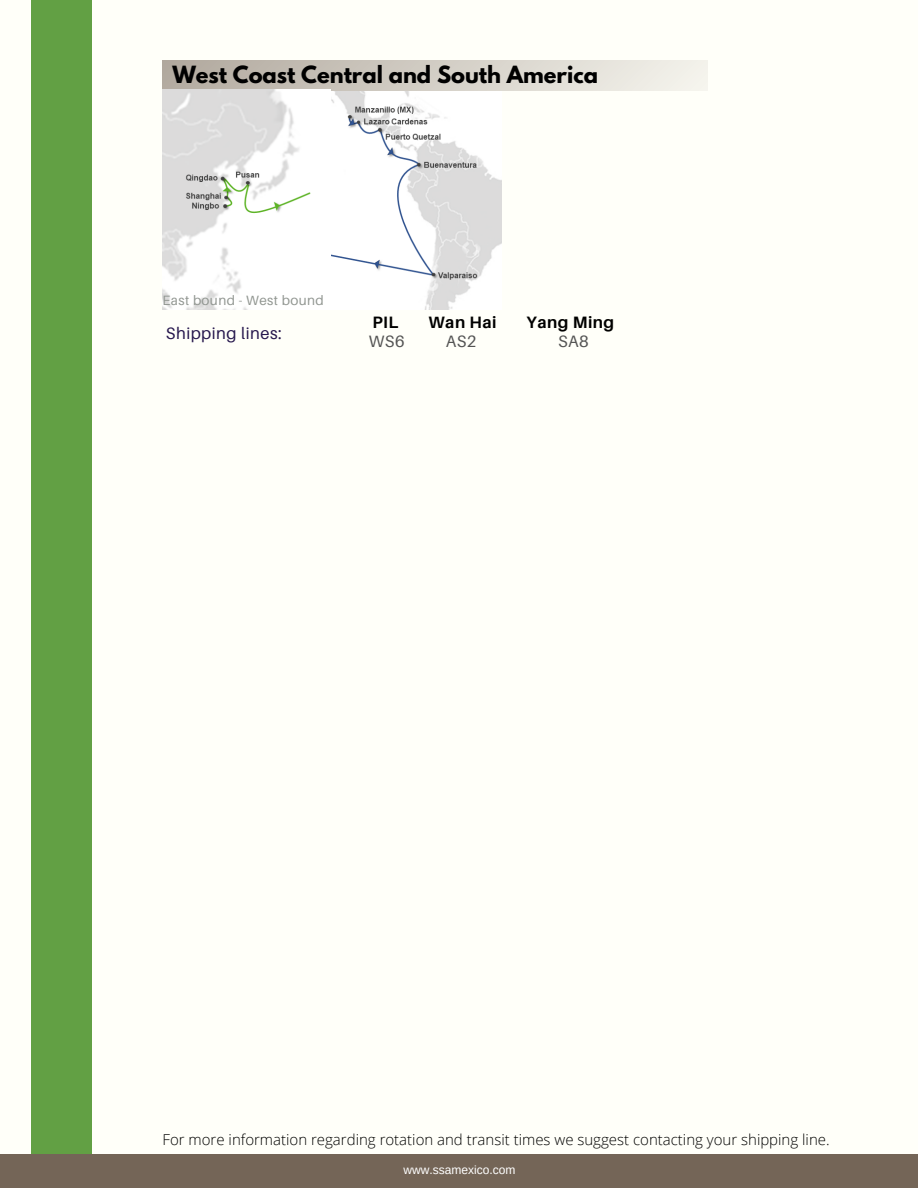
<style>
.page{position:relative;width:918px;height:1188px;background:#fffff9}
.page>*{position:absolute;margin:0;border:0;box-sizing:border-box;transform-origin:0 0}
.t1{font:700 21px "League Spartan";color:#000}
.t2{font:700 16.5px "Aileron";letter-spacing:.03em;color:#000}
.t3{font:16.5px "Aileron";letter-spacing:.03em;color:#26174d}
.t4{font:16.5px "Aileron";letter-spacing:.03em;color:#545454}
.t5{font:300 15px "Open Sans";color:#000}
.t6{font:13.5px "Aileron";letter-spacing:.03em;color:#929792}
.t7{font:12px "Arimo";color:#fff}
</style>
<div class="page">
<div style="left:31px;top:0;width:61px;height:1170px;background:#62a044"></div>
<div style="left:0;top:1154px;width:918px;height:34px;background:#746557"></div>
<img style="left:163px;top:90px;width:339px;height:219px">
<div style="left:163px;top:61px;width:544px;height:29px;background:linear-gradient(to right,#b2a99f,#f5f3ed)"></div>
<h1 class="t1" style="left:172px;top:64px;width:427px">West Coast Central and South America</h1>
<p class="t6" style="left:163px;top:292px;width:163px">East bound - West bound</p>
<p class="t6" style="left:163px;top:294px;width:163px">East bound - West bound</p>
<p class="t3" style="left:166px;top:323px;width:117px">Shipping lines:</p>
<p class="t2" style="left:372px;top:311px;width:28px">PIL</p>
<p class="t2" style="left:429px;top:311px;width:70px">Wan Hai</p>
<p class="t2" style="left:527px;top:311px;width:89px">Yang Ming</p>
<p class="t4" style="left:369px;top:331px;width:37px">WS6</p>
<p class="t4" style="left:446px;top:331px;width:32px">AS2</p>
<p class="t4" style="left:558px;top:331px;width:32px">SA8</p>
<p class="t5" style="left:163px;top:1129px;width:669px">For more information regarding rotation and transit times we suggest contacting your shipping line.</p>
<p class="t7" style="left:403px;top:1164px;width:113px">www.ssamexico.com</p>
</div>
